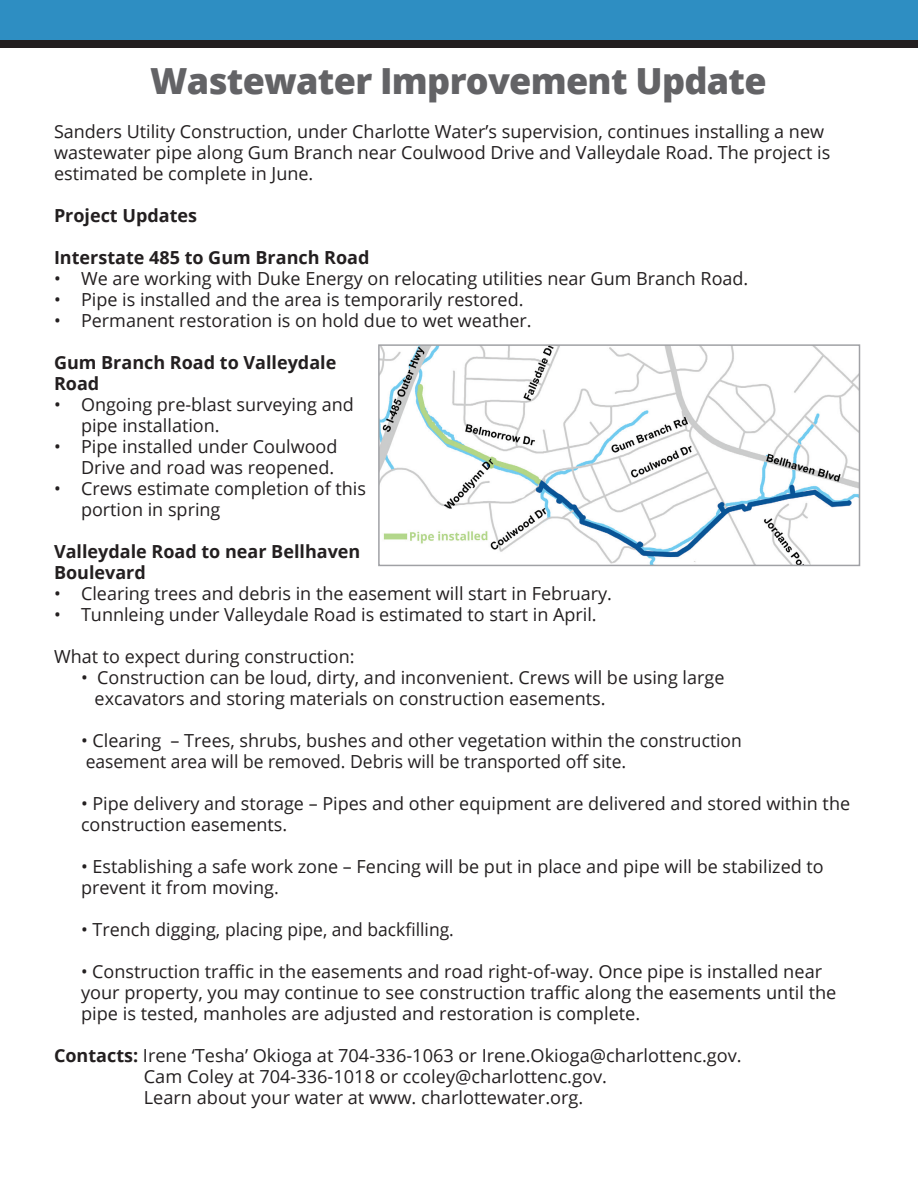
<style>
.page{position:relative;width:918px;height:1188px;background:#fff}
.page>*{position:absolute;margin:0;border:0;box-sizing:border-box;transform-origin:0 0}
.t1{font:800 36px "Open Sans";letter-spacing:-.02em;color:#636366}
.t2{font:18px/21px "Open Sans";color:#231f20}
.t3{font:700 18px/21px "Open Sans";color:#231f20}
.s1{font-weight:700}
</style>
<div class="page">
<div style="left:0;top:0;width:918px;height:48px;background:#231f20"></div>
<div style="left:0;top:0;width:918px;height:40px;background:#2e8ec2"></div>
<img style="left:381px;top:347px;width:476px;height:216px">
<div style="left:378px;top:344px;width:482px;height:222px;border:2px solid #a0a1a5"></div>
<p class="t1" style="left:150px;top:53px;width:618px">Wastewater Improvement Update</p>
<p class="t2" style="left:54px;top:120px;width:778px">Sanders Utility Construction, under Charlotte Water’s supervision, continues installing a new wastewater pipe along Gum Branch near Coulwood Drive and Valleydale Road. The project is estimated be complete in June.</p>
<p class="t3" style="left:54px;top:204px;width:145px">Project Updates</p>
<p class="t3" style="left:54px;top:246px;width:317px">Interstate 485 to Gum Branch Road</p>
<p class="t2" style="left:54px;top:267px;width:696px">• We are working with Duke Energy on relocating utilities near Gum Branch Road.</p>
<p class="t2" style="left:54px;top:288px;width:471px">• Pipe is installed and the area is temporarily restored.</p>
<p class="t2" style="left:54px;top:309px;width:479px">• Permanent restoration is on hold due to wet weather.</p>
<p class="t3" style="left:54px;top:351px;width:284px">Gum Branch Road to Valleydale<br>Road</p>
<p class="t2" style="left:81px;top:393px;width:274px;text-indent:-27px">• Ongoing pre-blast surveying and pipe installation.</p>
<p class="t2" style="left:54px;top:435px;width:285px;text-align:right">• Pipe installed under Coulwood<br>Drive and road was reopened.</p>
<p class="t2" style="left:81px;top:477px;width:287px;text-indent:-27px">• Crews estimate completion of this portion in spring</p>
<p class="t3" style="left:54px;top:540px;width:308px">Valleydale Road to near Bellhaven<br>Boulevard</p>
<p class="t2" style="left:54px;top:582px;width:559px">• Clearing trees and debris in the easement will start in February.</p>
<p class="t2" style="left:54px;top:603px;width:544px">• Tunnleing under Valleydale Road is estimated to start in April.</p>
<p class="t2" style="left:54px;top:645px;width:302px">What to expect during construction:</p>
<p class="t2" style="left:81px;top:666px;width:645px">• Construction can be loud, dirty, and inconvenient. Crews will be using large</p>
<p class="t2" style="left:95px;top:687px;width:512px">excavators and storing materials on construction easements.</p>
<p class="t2" style="left:81px;top:729px;width:662px">• Clearing – Trees, shrubs, bushes and other vegetation within the construction</p>
<p class="t2" style="left:86px;top:750px;width:542px">easement area will be removed. Debris will be transported off site.</p>
<p class="t2" style="left:81px;top:792px;width:771px">• Pipe delivery and storage – Pipes and other equipment are delivered and stored within the construction easements.</p>
<p class="t2" style="left:81px;top:855px;width:744px">• Establishing a safe work zone – Fencing will be put in place and pipe will be stabilized to prevent it from moving.</p>
<p class="t2" style="left:81px;top:918px;width:374px">• Trench digging, placing pipe, and backfilling.</p>
<p class="t2" style="left:81px;top:960px;width:757px">• Construction traffic in the easements and road right-of-way. Once pipe is installed near your property, you may continue to see construction traffic along the easements until the pipe is tested, manholes are adjusted and restoration is complete.</p>
<p class="t2" style="left:144px;top:1044px;width:599px;text-indent:-90px"><span class="s1">Contacts:</span> Irene ‘Tesha’ Okioga at 704-336-1063 or Irene.Okioga@charlottenc.gov.<br>Cam Coley at 704-336-1018 or ccoley@charlottenc.gov.<br>Learn about your water at www. charlottewater.org.</p>
</div>
